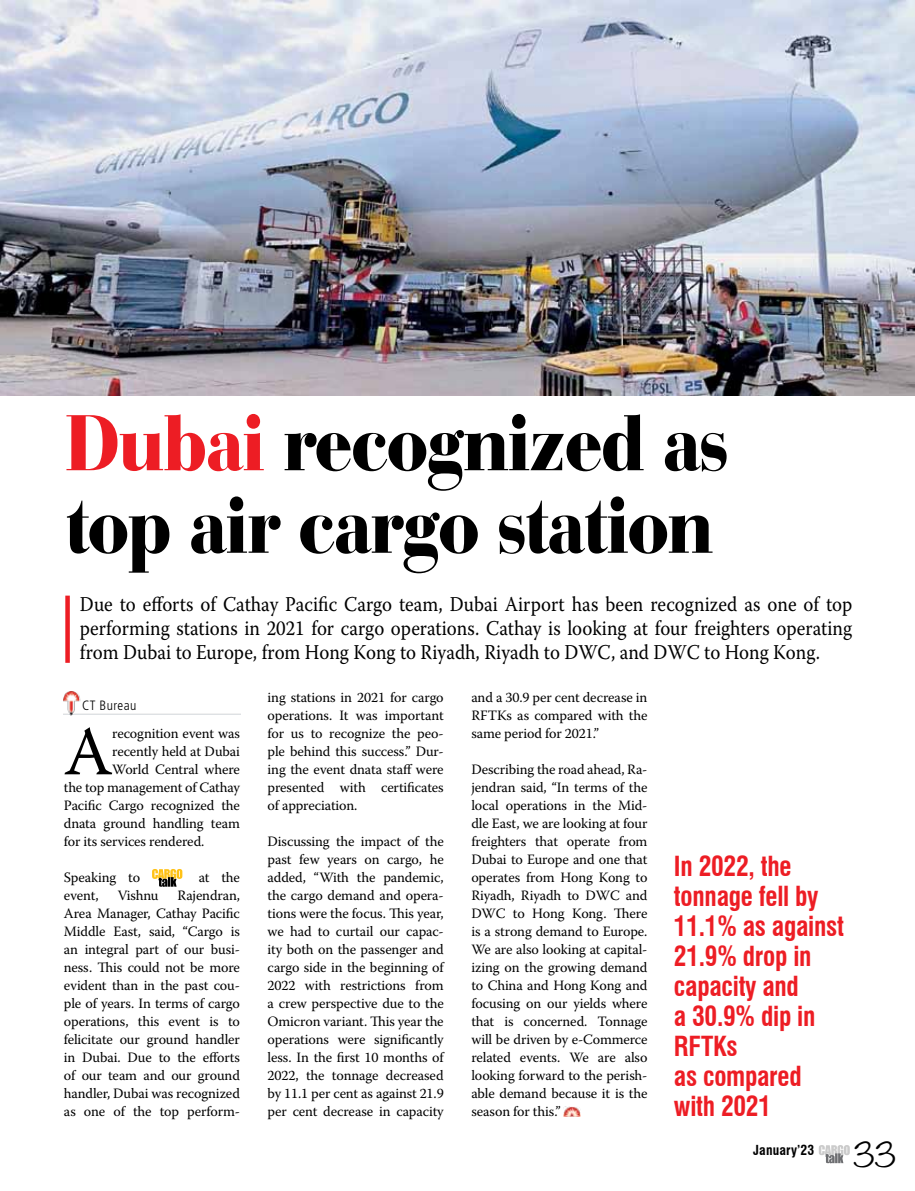
<style>
.page{position:relative;width:915px;height:1191px;background:#fff}
.page>*{position:absolute;margin:0;border:0;box-sizing:border-box;transform-origin:0 0}
.t1{font:900 82.5px/82.5px "Bauer Bodoni BT";letter-spacing:-.02em;color:#000;scale:.91 1}
.t2{font:68.85px "Warnock Pro";color:#000}
.t3{font:300 30px "Noteworthy";color:#000}
.t4{font:700 condensed 27px/30px "Swiss 721 BT";letter-spacing:-.01em;color:#ed1d24;scale:.94 1}
.t5{font:21px/24px "Warnock Pro";color:#000;text-align:justify;scale:.9 1}
.t6{font:14.25px/18px "Warnock Pro";letter-spacing:-.01em;color:#000;text-align:justify}
.t7{font:700 condensed 13.5px "Swiss 721 BT";letter-spacing:.01em;color:#000}
.t8{font:300 condensed 13.5px "Frutiger";letter-spacing:.03em;color:#000}
.s1{color:#ed1d24}
</style>
<div class="page">
<svg style="left:818px;top:1145px;width:31px;height:18px"></svg>
<img style="left:64px;top:691px;width:176px;height:24px">
<div style="left:65px;top:595px;width:5px;height:68px;background:#ed1d24"></div>
<svg style="left:152px;top:869px;width:30px;height:18px"></svg>
<img style="left:563px;top:1106px;width:17px;height:10px">
<img style="left:0;top:0;width:914px;height:395px">
<h1 class="t1" style="left:65px;top:399px;width:729px"><span class="s1">Dubai</span> recognized as top air cargo station</h1>
<p class="t5" style="left:80px;top:592px;width:859px">Due to efforts of Cathay Pacific Cargo team, Dubai Airport has been recognized as one of top performing stations in 2021 for cargo operations. Cathay is looking at four freighters operating from Dubai to Europe, from Hong Kong to Riyadh, Riyadh to DWC, and DWC to Hong Kong.</p>
<p class="t8" style="left:82px;top:697px;width:56px">CT Bureau</p>
<h2 class="t2" style="left:64px;top:710px;width:50px">A</h2>
<p class="t6" style="left:112px;top:724px;width:129px">recognition event was</p>
<p class="t6" style="left:471px;top:688px;width:177px">and a 30.9 per cent decrease in RFTKs as compared with the same period for 2021.”</p>
<p class="t6" style="left:471px;top:760px;width:177px">Describing the road ahead, Ra&shy;jendran said, “In terms of the local operations in the Mid&shy;dle East, we are looking at four freighters that operate from Dubai to Europe and one that operates from Hong Kong to Riyadh, Riyadh to DWC and DWC to Hong Kong. There is a strong demand to Europe.<br>We are also looking at capital&shy;izing on the growing demand to China and Hong Kong and focusing on our yields where that is concerned. Tonnage will be driven by e-Commerce related events. We are also looking forward to the perish&shy;able demand because it is the season for this.”</p>
<p class="t6" style="left:267px;top:688px;width:177px">ing stations in 2021 for cargo operations. It was important for us to recognize the peo&shy;ple behind this success.” Dur&shy;ing the event dnata staff were presented with certificates of appreciation.</p>
<p class="t6" style="left:267px;top:832px;width:177px">Discussing the impact of the past few years on cargo, he added, “With the pandemic, the cargo demand and opera&shy;tions were the focus. This year, we had to curtail our capac&shy;ity both on the passenger and cargo side in the beginning of 2022 with restrictions from a crew perspective due to the Omicron variant. This year the operations were significantly less. In the first 10 months of 2022, the tonnage decreased by 11.1 per cent as against 21.9 per cent decrease in capacity</p>
<p class="t6" style="left:112px;top:742px;width:129px">recently held at Dubai</p>
<p class="t6" style="left:112px;top:760px;width:129px">World Central where</p>
<p class="t6" style="left:64px;top:778px;width:177px">the top management of Cathay</p>
<p class="t6" style="left:64px;top:796px;width:177px">Pacific Cargo recognized the</p>
<p class="t6" style="left:64px;top:814px;width:177px">dnata ground handling team</p>
<p class="t6" style="left:64px;top:832px;width:142px">for its services rendered.</p>
<p class="t6" style="left:64px;top:868px;width:78px">Speaking to</p>
<p class="t6" style="left:199px;top:868px;width:43px">at the</p>
<p class="t6" style="left:64px;top:886px;width:36px">event,</p>
<p class="t6" style="left:118px;top:886px;width:42px">Vishnu</p>
<h3 class="t4" style="left:673px;top:851px;width:182px">In 2022, the tonnage fell by<br>11.1% as against<br>21.9% drop in capacity and<br>a 30.9% dip in<br>RFTKs<br>as compared with 2021</h3>
<p class="t6" style="left:64px;top:886px;width:177px;text-indent:114px">Rajendran, Area Manager, Cathay Pacific Middle East, said, “Cargo is an integral part of our busi&shy;ness. This could not be more evident than in the past cou&shy;ple of years. In terms of cargo operations, this event is to felicitate our ground handler in Dubai. Due to the efforts of our team and our ground handler, Dubai was recognized as one of the top perform-</p>
<p class="t7" style="left:753px;top:1142px;width:63px">January’23</p>
<h3 class="t3" style="left:853px;top:1129px;width:44px">33</h3>
</div>
